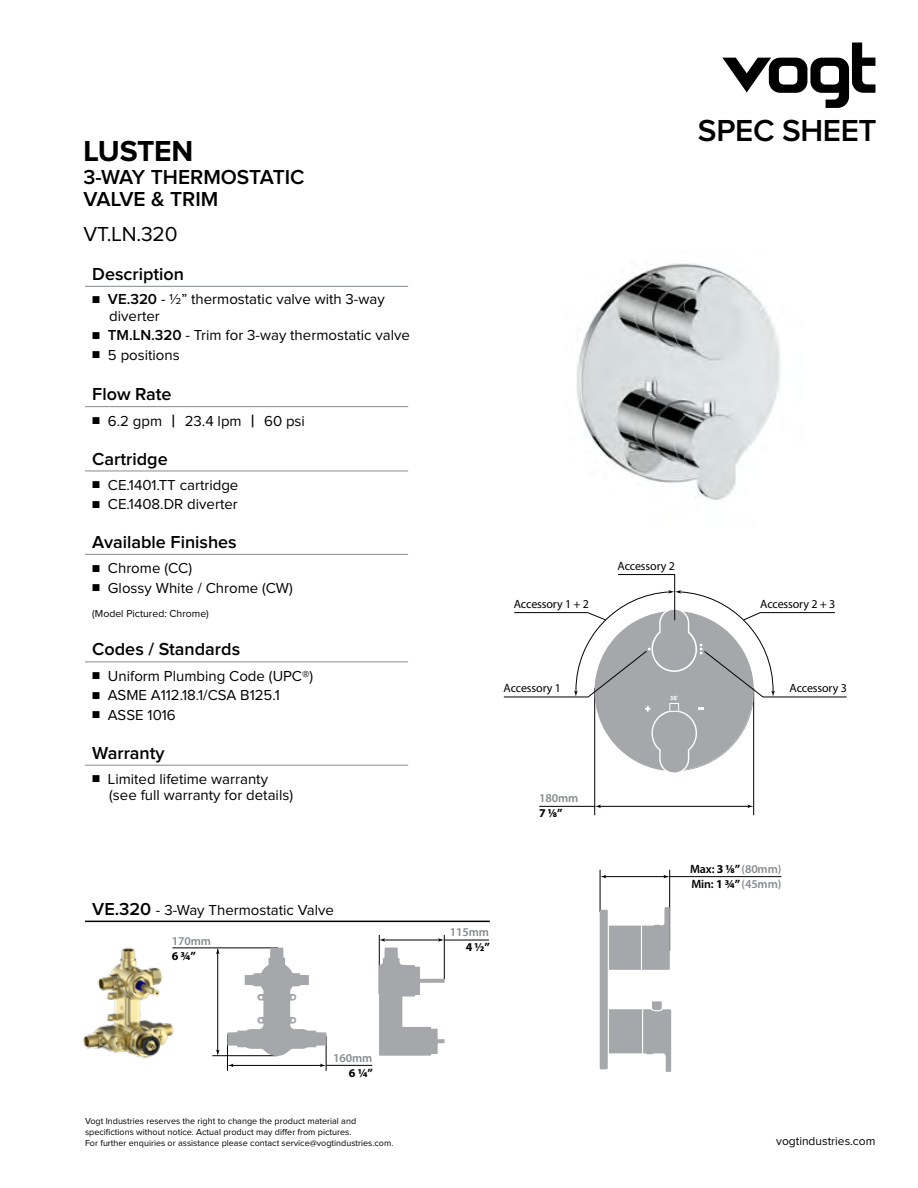
<style>
.page{position:relative;width:918px;height:1188px;background:#fff}
.page>*{position:absolute;margin:0;border:0;box-sizing:border-box;transform-origin:0 0}
.t1{font:600 31.5px "Proxima Nova";letter-spacing:-.01em;color:#000}
.t2{font:700 30px "Proxima Nova";letter-spacing:-.01em;color:#000}
.t3{font:600 21px/22.5px "Proxima Nova";color:#000}
.t4{font:21px "Proxima Nova";color:#000}
.t5{font:600 18px "Proxima Nova";color:#000}
.t6{font:15px/16.5px "Proxima Nova";color:#000}
.t7{font:12px "Myriad Pro";letter-spacing:-.01em;color:#000}
.t8{font:600 12px/15px "Myriad Pro";letter-spacing:-.01em;color:#878a8e}
.t9{font:700 12px "Myriad Pro";color:#000}
.t10{font:12px "Proxima Nova";color:#000}
.t11{font:10.5px "Proxima Nova";color:#000}
.t12{font:9px/10.8px "Proxima Nova";color:#000}
.t13{font:700 6px "Myriad Pro";color:#fff}
.s1{font-size:12px}
.s2{font-weight:600}
.s3{font-weight:600;font-size:18px}
.s4{color:#000}
.s5{font-weight:700;color:#000}
</style>
<div class="page">
<hr style="left:753px;top:688px;width:1px;height:127px;background:#000">
<hr style="left:594px;top:688px;width:1px;height:127px;background:#000">
<svg style="left:595px;top:805px;width:6px;height:3px"></svg>
<svg style="left:747px;top:805px;width:6px;height:3px"></svg>
<hr style="left:539px;top:806px;width:56px;height:1px;background:#000">
<hr style="left:504px;top:697px;width:84px;height:1px;background:#000">
<hr style="left:763px;top:697px;width:84px;height:1px;background:#000">
<hr style="left:618px;top:574px;width:57px;height:1px;background:#000">
<hr style="left:674px;top:574px;width:1px;height:46px;background:#000">
<hr style="left:599px;top:806px;width:150px;height:1px;background:#000">
<hr style="left:514px;top:612px;width:74px;height:1px;background:#000">
<hr style="left:760px;top:612px;width:75px;height:1px;background:#000">
<svg style="left:574px;top:590px;width:201px;height:184px"></svg>
<hr style="left:669px;top:870px;width:1px;height:81px;background:#000">
<hr style="left:600px;top:870px;width:1px;height:42px;background:#000">
<img style="left:576px;top:263px;width:204px;height:237px">
<hr style="left:604px;top:876px;width:64px;height:1px;background:#000">
<hr style="left:670px;top:876px;width:111px;height:1px;background:#000">
<svg style="left:600px;top:875px;width:6px;height:3px"></svg>
<svg style="left:600px;top:907px;width:71px;height:165px"></svg>
<svg style="left:722px;top:43px;width:153px;height:65px"></svg>
<hr style="left:85px;top:286px;width:323px;height:1px;background:#878a8e">
<hr style="left:85px;top:406px;width:323px;height:1px;background:#878a8e">
<hr style="left:85px;top:471px;width:323px;height:1px;background:#878a8e">
<hr style="left:85px;top:554px;width:323px;height:1px;background:#878a8e">
<hr style="left:85px;top:662px;width:323px;height:1px;background:#878a8e">
<hr style="left:85px;top:765px;width:323px;height:1px;background:#878a8e">
<hr style="left:85px;top:921px;width:405px;height:1px;background:#000">
<img style="left:83px;top:947px;width:94px;height:111px">
<hr style="left:172px;top:948px;width:106px;height:1px;background:#000">
<hr style="left:212px;top:1055px;width:65px;height:1px;background:#000">
<hr style="left:227px;top:1035px;width:1px;height:36px;background:#000">
<hr style="left:326px;top:1036px;width:1px;height:35px;background:#000">
<svg style="left:320px;top:1064px;width:6px;height:3px"></svg>
<hr style="left:326px;top:1065px;width:46px;height:1px;background:#000">
<hr style="left:231px;top:1065px;width:92px;height:1px;background:#000">
<svg style="left:216px;top:1050px;width:4px;height:6px"></svg>
<svg style="left:216px;top:948px;width:4px;height:6px"></svg>
<hr style="left:217px;top:949px;width:1px;height:105px;background:#000">
<hr style="left:379px;top:935px;width:1px;height:59px;background:#000">
<hr style="left:444px;top:935px;width:1px;height:44px;background:#000">
<hr style="left:444px;top:940px;width:45px;height:1px;background:#000">
<svg style="left:379px;top:938px;width:6px;height:4px"></svg>
<svg style="left:438px;top:938px;width:6px;height:4px"></svg>
<hr style="left:384px;top:940px;width:58px;height:1px;background:#000">
<svg style="left:379px;top:948px;width:66px;height:108px"></svg>
<svg style="left:227px;top:948px;width:99px;height:108px"></svg>
<h2 class="t2" style="left:84px;top:138px;width:111px">LUSTEN</h2>
<h3 class="t3" style="left:84px;top:167px;width:223px">3-WAY THERMOSTATIC<br>VALVE &amp; TRIM</h3>
<h3 class="t4" style="left:84px;top:224px;width:95px">VT.LN.320</h3>
<p class="t5" style="left:92px;top:266px;width:93px">Description</p>
<p class="t6" style="left:109px;top:292px;width:277px;text-indent:-17px"><span class="s1">■</span> <span class="s2">VE.320</span> - 1/2” thermostatic valve with 3-way diverter</p>
<p class="t6" style="left:92px;top:328px;width:319px"><span class="s1">■</span> <span class="s2">TM.LN.320</span> - Trim for 3-way thermostatic valve</p>
<p class="t6" style="left:92px;top:347px;width:89px"><span class="s1">■</span> 5 positions</p>
<p class="t5" style="left:92px;top:386px;width:81px">Flow Rate</p>
<p class="t6" style="left:92px;top:413px;width:214px"><span class="s1">■</span> 6.2 gpm <span class="s3">|</span> 23.4 lpm <span class="s3">|</span> 60 psi</p>
<p class="t5" style="left:92px;top:450px;width:77px">Cartridge</p>
<p class="t6" style="left:92px;top:477px;width:148px"><span class="s1">■</span> CE.1401.TT cartridge</p>
<p class="t6" style="left:92px;top:497px;width:147px"><span class="s1">■</span> CE.1408.DR diverter</p>
<p class="t5" style="left:92px;top:534px;width:146px">Available Finishes</p>
<p class="t6" style="left:92px;top:561px;width:101px"><span class="s1">■</span> Chrome (CC)</p>
<p class="t6" style="left:92px;top:580px;width:202px"><span class="s1">■</span> Glossy White / Chrome (CW)</p>
<p class="t11" style="left:92px;top:608px;width:118px">(Model Pictured: Chrome)</p>
<p class="t5" style="left:92px;top:641px;width:149px">Codes / Standards</p>
<p class="t6" style="left:92px;top:668px;width:223px"><span class="s1">■</span> Uniform Plumbing Code (UPC®)</p>
<p class="t6" style="left:92px;top:688px;width:189px"><span class="s1">■</span> ASME A112.18.1/CSA B125.1</p>
<p class="t6" style="left:92px;top:707px;width:85px"><span class="s1">■</span> ASSE 1016</p>
<p class="t5" style="left:92px;top:745px;width:74px">Warranty</p>
<p class="t6" style="left:109px;top:771px;width:185px;text-indent:-17px"><span class="s1">■</span> Limited lifetime warranty (see full warranty for details)</p>
<p class="t6" style="left:92px;top:903px;width:243px"><span class="s3">VE.320</span> - 3-Way Thermostatic Valve</p>
<p class="t8" style="left:172px;top:933px;width:41px">170mm</p>
<p class="t9" style="left:172px;top:948px;width:26px">6 3/4”</p>
<p class="t8" style="left:333px;top:1050px;width:41px">160mm</p>
<p class="t9" style="left:349px;top:1065px;width:26px">6 1/4”</p>
<p class="t12" style="left:85px;top:1116px;width:310px">Vogt Industries reserves the right to change the product material and specifictions without notice. Actual product may differ from pictures.<br>For further enquiries or assistance please contact service@vogtindustries.com.</p>
<h1 class="t1" style="left:698px;top:116px;width:180px">SPEC SHEET</h1>
<p class="t7" style="left:618px;top:559px;width:59px">Accessory 2</p>
<p class="t7" style="left:514px;top:597px;width:77px">Accessory 1 + 2</p>
<p class="t7" style="left:760px;top:597px;width:77px">Accessory 2 + 3</p>
<p class="t7" style="left:504px;top:681px;width:59px">Accessory 1</p>
<p class="t7" style="left:790px;top:681px;width:59px">Accessory 3</p>
<p class="t13" style="left:670px;top:694px;width:10px">38˚</p>
<p class="t8" style="left:450px;top:925px;width:41px">115mm</p>
<p class="t9" style="left:466px;top:939px;width:26px">4 1/2”</p>
<p class="t8" style="left:539px;top:791px;width:41px">180mm</p>
<p class="t9" style="left:539px;top:806px;width:25px">7 1/8”</p>
<p class="t8" style="left:690px;top:861px;width:93px"><span class="s4">Max:</span> <span class="s5">3 1/8”</span> (80mm)<br><span class="s4">Min:</span> <span class="s5">1 3/4”</span> (45mm)</p>
<p class="t10" style="left:776px;top:1136px;width:101px">vogtindustries.com</p>
</div>
